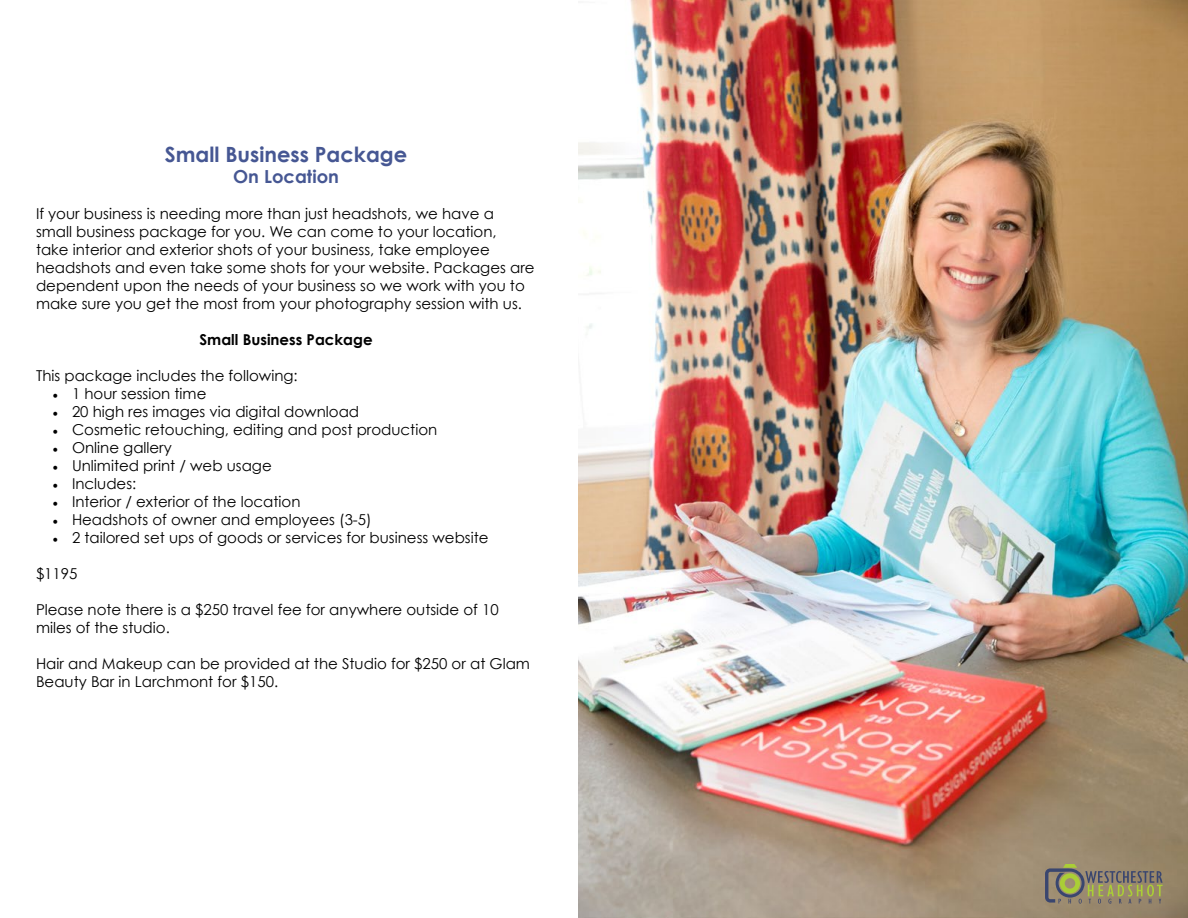
<style>
.page{position:relative;width:1188px;height:918px;background:#fff}
.page>*{position:absolute;margin:0;border:0;box-sizing:border-box;transform-origin:0 0}
.t1{font:700 21px "Century Gothic";color:#465793}
.t2{font:700 18px "Century Gothic";color:#465793}
.t3{font:15px/18px "Century Gothic";color:#000}
.t4{font:700 15px "Century Gothic";color:#000}
.s1{font-family:"Minion Pro"}
</style>
<div class="page">
<img style="left:578px;top:0;width:610px;height:918px">
<svg style="left:1045px;top:864px;width:118px;height:40px;background:#8a8567"></svg>
<h1 class="t1" style="left:165px;top:140px;width:244px">Small Business Package</h1>
<p class="t2" style="left:233px;top:165px;width:107px">On Location</p>
<p class="t3" style="left:36px;top:204px;width:500px">If your business is needing more than just headshots, we have a<br>small business package for you. We can come to your location,<br>take interior and exterior shots of your business, take employee headshots and even take some shots for your website. Packages are dependent upon the needs of your business so we work with you to make sure you get the most from your photography session with us.</p>
<p class="t4" style="left:200px;top:330px;width:175px">Small Business Package</p>
<p class="t3" style="left:36px;top:366px;width:263px">This package includes the following:</p>
<p class="t3" style="left:52px;top:384px;width:155px"><span class="s1">•</span> 1 hour session time</p>
<p class="t3" style="left:52px;top:402px;width:308px"><span class="s1">•</span> 20 high res images via digital download</p>
<p class="t3" style="left:52px;top:420px;width:386px"><span class="s1">•</span> Cosmetic retouching, editing and post production</p>
<p class="t3" style="left:52px;top:438px;width:121px"><span class="s1">•</span> Online gallery</p>
<p class="t3" style="left:52px;top:456px;width:221px"><span class="s1">•</span> Unlimited print / web usage</p>
<p class="t3" style="left:52px;top:474px;width:85px"><span class="s1">•</span> Includes:</p>
<p class="t3" style="left:52px;top:492px;width:250px"><span class="s1">•</span> Interior / exterior of the location</p>
<p class="t3" style="left:52px;top:510px;width:321px"><span class="s1">•</span> Headshots of owner and employees (3-5)</p>
<p class="t3" style="left:52px;top:528px;width:438px"><span class="s1">•</span> 2 tailored set ups of goods or services for business website</p>
<p class="t3" style="left:36px;top:564px;width:43px">$1195</p>
<p class="t3" style="left:36px;top:600px;width:464px">Please note there is a $250 travel fee for anywhere outside of 10 miles of the studio.</p>
<p class="t3" style="left:36px;top:654px;width:495px">Hair and Makeup can be provided at the Studio for $250 or at Glam<br>Beauty Bar in Larchmont for $150.</p>
</div>
